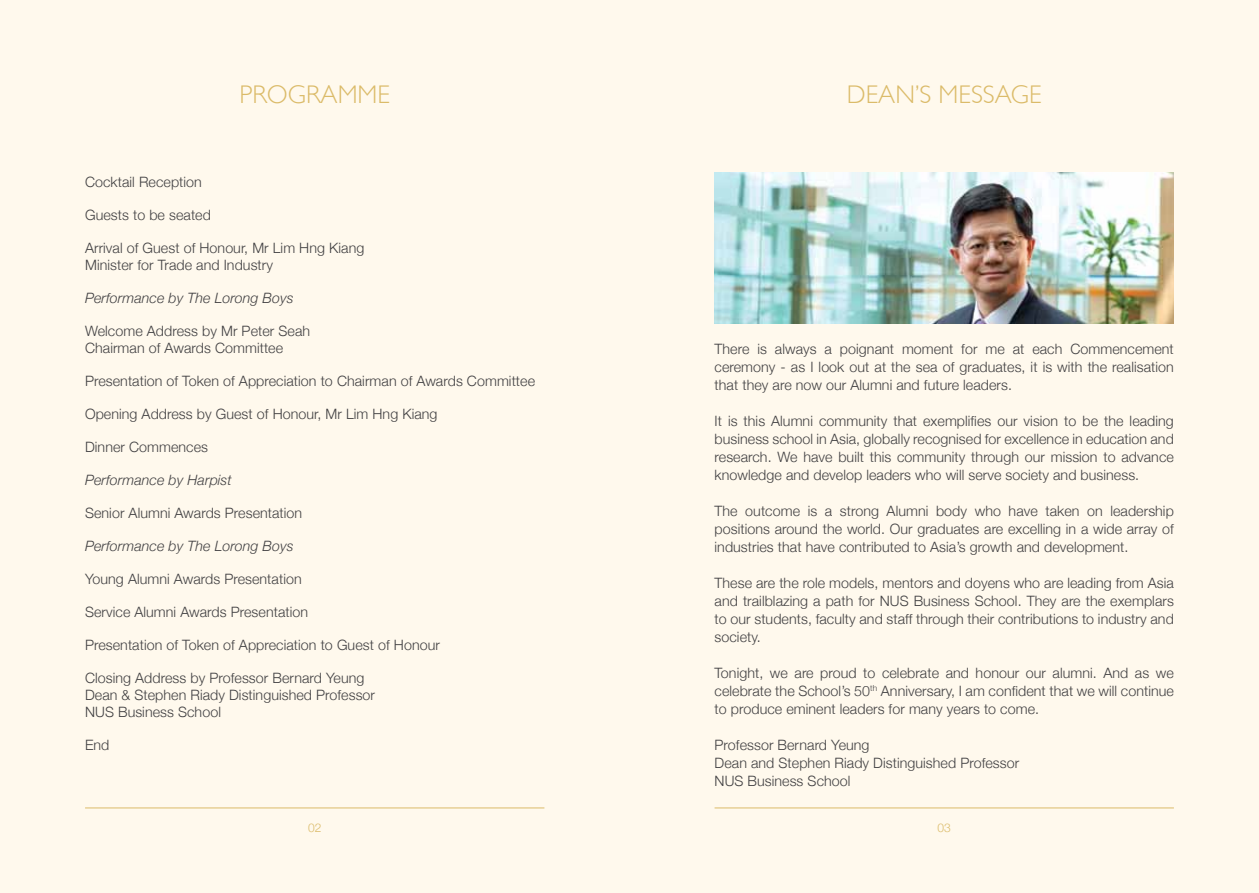
<style>
.page{position:relative;width:1259px;height:893px;background:#fff9ed}
.page>*{position:absolute;margin:0;border:0;box-sizing:border-box;transform-origin:0 0}
.t1{font:300 25.5px "Gill Sans";color:#dbbb69}
.t2{font:300 14.25px/18px "Helvetica Neue";letter-spacing:.005em;color:#414042;text-align:justify}
.t3{font:italic 300 14.25px "Helvetica Neue";letter-spacing:.005em;color:#414042}
.t4{font:300 12px "Helvetica Neue";color:#dbbb69}
</style>
<div class="page">
<hr style="left:85px;top:807px;width:459px;height:1px;background:#dbbb69">
<hr style="left:714px;top:807px;width:460px;height:1px;background:#dbbb69">
<img style="left:714px;top:173px;width:460px;height:150px">
<h1 class="t1" style="left:239px;top:80px;width:152px">PROGRAMME</h1>
<h1 class="t1" style="left:847px;top:80px;width:196px">DEAN’S MESSAGE</h1>
<p class="t2" style="left:85px;top:172px;width:118px">Cocktail Reception</p>
<p class="t2" style="left:85px;top:205px;width:127px">Guests to be seated</p>
<p class="t2" style="left:85px;top:238px;width:281px;line-height:17.1px">Arrival of Guest of Honour, Mr Lim Hng Kiang<br>Minister for Trade and Industry</p>
<p class="t3" style="left:85px;top:287px;width:210px">Performance by The Lorong Boys</p>
<p class="t2" style="left:85px;top:321px;width:227px;line-height:17.1px">Welcome Address by Mr Peter Seah<br>Chairman of Awards Committee</p>
<p class="t2" style="left:85px;top:371px;width:451px">Presentation of Token of Appreciation to Chairman of Awards Committee</p>
<p class="t2" style="left:85px;top:404px;width:354px">Opening Address by Guest of Honour, Mr Lim Hng Kiang</p>
<p class="t2" style="left:85px;top:437px;width:125px">Dinner Commences</p>
<p class="t3" style="left:85px;top:469px;width:148px">Performance by Harpist</p>
<p class="t2" style="left:85px;top:503px;width:219px">Senior Alumni Awards Presentation</p>
<p class="t3" style="left:85px;top:535px;width:210px">Performance by The Lorong Boys</p>
<p class="t2" style="left:85px;top:569px;width:218px">Young Alumni Awards Presentation</p>
<p class="t2" style="left:85px;top:602px;width:225px">Service Alumni Awards Presentation</p>
<p class="t2" style="left:85px;top:635px;width:356px">Presentation of Token of Appreciation to Guest of Honour</p>
<p class="t2" style="left:85px;top:668px;width:291px;line-height:17.1px;text-align:left">Closing Address by Professor Bernard Yeung<br>Dean &amp; Stephen Riady Distinguished Professor<br>NUS Business School</p>
<p class="t2" style="left:85px;top:735px;width:26px">End</p>
<p class="t2" style="left:714px;top:339px;width:461px">There is always a poignant moment for me at each Commencement ceremony - as I look out at the sea of graduates, it is with the realisation that they are now our Alumni and future leaders.</p>
<p class="t2" style="left:714px;top:411px;width:461px">It is this Alumni community that exemplifies our vision to be the leading business school in Asia, globally recognised for excellence in education and research. We have built this community through our mission to advance knowledge and develop leaders who will serve society and business.</p>
<p class="t2" style="left:714px;top:501px;width:461px">The outcome is a strong Alumni body who have taken on leadership positions around the world. Our graduates are excelling in a wide array of industries that have contributed to Asia’s growth and development.</p>
<p class="t2" style="left:714px;top:573px;width:461px">These are the role models, mentors and doyens who are leading from Asia and trailblazing a path for NUS Business School. They are the exemplars to our students, faculty and staff through their contributions to industry and society.</p>
<p class="t2" style="left:714px;top:663px;width:461px">Tonight, we are proud to celebrate and honour our alumni. And as we celebrate the School’s 50<sup>th</sup> Anniversary, I am confident that we will continue to produce eminent leaders for many years to come.</p>
<p class="t2" style="left:714px;top:735px;width:306px;text-align:left">Professor Bernard Yeung<br>Dean and Stephen Riady Distinguished Professor<br>NUS Business School</p>
<p class="t4" style="left:308px;top:818px;width:15px">02</p>
<p class="t4" style="left:937px;top:818px;width:15px">03</p>
</div>
